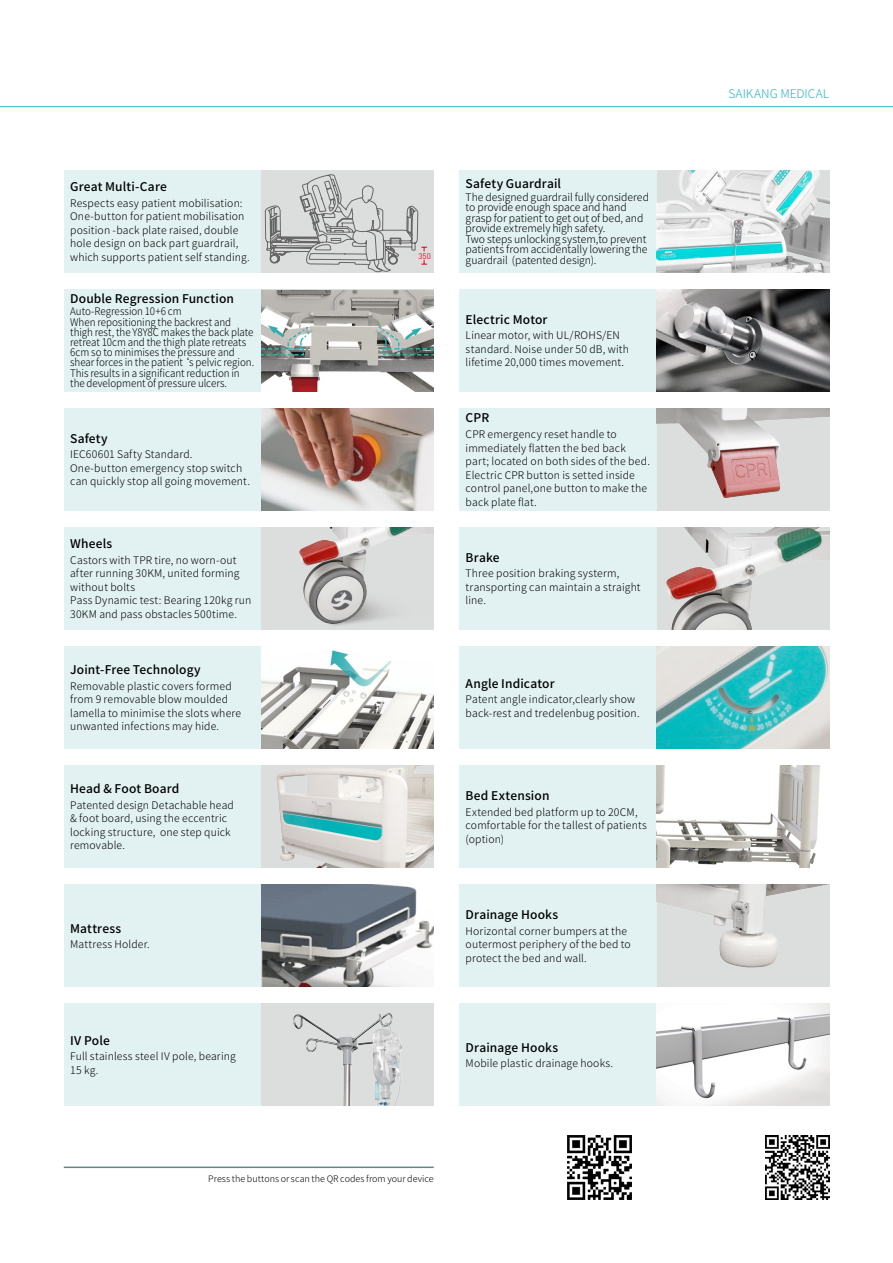
<style>
.page{position:relative;width:893px;height:1263px;background:#fff}
.page>*{position:absolute;margin:0;border:0;box-sizing:border-box;transform-origin:0 0}
.t1{font:500 12px "Noto Sans CJ Ksc";letter-spacing:.01em;color:#000}
.t2{font:300 12px "Noto Sans CJ Ksc";letter-spacing:.015em;color:#26b7bc}
.t3{font:300 10.5px/13.5px "Noto Sans CJ Ksc";letter-spacing:.015em;color:#000}
.t4{font:300 10.5px/10.2px "Noto Sans CJ Ksc";letter-spacing:-.005em;color:#000;scale:.94 1}
.t5{font:300 10.5px/10.5px "Noto Sans CJ Ksc";letter-spacing:-.005em;color:#000}
.t6{font:300 9px "Noto Sans CJ Ksc";color:#000}
.t7{font:7.95px "DIN";color:#d61418}
</style>
<div class="page">
<hr style="left:64px;top:1166px;width:370px;height:2px;background:#638786">
<hr style="left:0;top:106px;width:893px;height:1px;background:#26b7bc">
<img style="left:568px;top:1135px;width:63px;height:64px">
<div style="left:64px;top:170px;width:197px;height:102px;background:#e2f2f3"></div>
<div style="left:459px;top:527px;width:198px;height:102px;background:#e2f2f3"></div>
<div style="left:64px;top:884px;width:197px;height:102px;background:#e2f2f3"></div>
<div style="left:64px;top:408px;width:197px;height:102px;background:#e2f2f3"></div>
<div style="left:459px;top:289px;width:198px;height:102px;background:#e2f2f3"></div>
<div style="left:459px;top:408px;width:198px;height:102px;background:#e2f2f3"></div>
<div style="left:64px;top:765px;width:197px;height:102px;background:#e2f2f3"></div>
<div style="left:64px;top:646px;width:197px;height:102px;background:#e2f2f3"></div>
<div style="left:64px;top:1003px;width:197px;height:103px;background:#e2f2f3"></div>
<div style="left:64px;top:289px;width:197px;height:102px;background:#e2f2f3"></div>
<div style="left:459px;top:170px;width:198px;height:102px;background:#e2f2f3"></div>
<div style="left:459px;top:765px;width:198px;height:102px;background:#e2f2f3"></div>
<div style="left:459px;top:646px;width:198px;height:102px;background:#e2f2f3"></div>
<div style="left:459px;top:884px;width:198px;height:102px;background:#e2f2f3"></div>
<div style="left:459px;top:1003px;width:198px;height:103px;background:#e2f2f3"></div>
<div style="left:64px;top:527px;width:197px;height:102px;background:#e2f2f3"></div>
<img style="left:261px;top:408px;width:173px;height:102px">
<img style="left:657px;top:289px;width:172px;height:102px">
<div style="left:657px;top:408px;width:172px;height:102px;background:#dcdddd"></div>
<img style="left:657px;top:408px;width:172px;height:90px">
<div style="left:261px;top:765px;width:173px;height:102px;background:#dcdddd"></div>
<img style="left:276px;top:765px;width:158px;height:102px">
<div style="left:261px;top:1003px;width:173px;height:103px;background:#dcdddd"></div>
<img style="left:294px;top:1013px;width:107px;height:93px">
<img style="left:657px;top:170px;width:172px;height:102px">
<img style="left:657px;top:646px;width:172px;height:102px">
<div style="left:657px;top:884px;width:172px;height:102px;background:#dcdddd"></div>
<img style="left:657px;top:884px;width:172px;height:84px">
<img style="left:657px;top:1003px;width:172px;height:103px">
<div style="left:261px;top:527px;width:173px;height:102px;background:#dcdddd"></div>
<img style="left:299px;top:527px;width:131px;height:99px">
<img style="left:657px;top:527px;width:172px;height:102px">
<div style="left:261px;top:170px;width:173px;height:102px;background:#dcdddd"></div>
<img style="left:326px;top:272px;width:108px;height:1px">
<img style="left:326px;top:391px;width:108px;height:1px">
<svg style="left:265px;top:106px;width:154px;height:185px"></svg>
<svg style="left:421px;top:247px;width:6px;height:4px"></svg>
<svg style="left:421px;top:260px;width:6px;height:5px"></svg>
<img style="left:262px;top:291px;width:171px;height:100px">
<svg style="left:262px;top:325px;width:171px;height:31px;background:#b1b9b4"></svg>
<img style="left:261px;top:650px;width:172px;height:98px">
<img style="left:657px;top:765px;width:163px;height:102px">
<img style="left:261px;top:884px;width:173px;height:102px">
<img style="left:765px;top:1135px;width:64px;height:64px">
<p class="t1" style="left:70px;top:180px;width:98px">Great Multi-Care</p>
<p class="t3" style="left:70px;top:196px;width:181px">Respects easy patient mobilisation:<br>One-button for patient mobilisation position -back plate raised, double hole design on back part guardrail, which supports patient self standing.</p>
<p class="t1" style="left:70px;top:292px;width:165px">Double Regression Function</p>
<p class="t4" style="left:70px;top:307px;width:197px">Auto-Regression 10+6 cm<br>When repositioning the backrest and thigh rest, the Y8Y8C makes the back plate retreat 10cm and the thigh plate retreats 6cm so to minimises the pressure and shear forces in the patient‘s pelvic region.<br>This results in a significant reduction in the development of pressure ulcers.</p>
<p class="t1" style="left:70px;top:432px;width:39px">Safety</p>
<p class="t3" style="left:70px;top:448px;width:181px">IEC60601 Safty Standard.<br>One-button emergency stop switch can quickly stop all going movement.</p>
<p class="t1" style="left:70px;top:537px;width:44px">Wheels</p>
<p class="t3" style="left:70px;top:553px;width:183px">Castors with TPR tire, no worn-out after running 30KM, united forming without bolts<br>Pass Dynamic test: Bearing 120kg run<br>30KM and pass obstacles 500time.</p>
<p class="t1" style="left:70px;top:663px;width:132px">Joint-Free Technology</p>
<p class="t3" style="left:70px;top:679px;width:172px">Removable plastic covers formed from 9 removable blow moulded lamella to minimise the slots where unwanted infections may hide.</p>
<p class="t1" style="left:70px;top:782px;width:111px">Head &amp; Foot Board</p>
<p class="t3" style="left:70px;top:798px;width:165px">Patented design Detachable head &amp; foot board, using the eccentric locking structure, one step quick removable.</p>
<p class="t1" style="left:70px;top:921px;width:53px">Mattress</p>
<p class="t3" style="left:70px;top:938px;width:81px">Mattress Holder.</p>
<p class="t1" style="left:70px;top:1034px;width:41px">IV Pole</p>
<p class="t3" style="left:70px;top:1050px;width:167px">Full stainless steel IV pole, bearing<br>15 kg.</p>
<p class="t7" style="left:418px;top:251px;width:14px">350</p>
<p class="t1" style="left:466px;top:177px;width:97px">Safety Guardrail</p>
<p class="t5" style="left:466px;top:192px;width:185px">The designed guardrail fully considered to provide enough space and hand grasp for patient to get out of bed, and provide extremely high safety.<br>Two steps unlocking system,to prevent patients from accidentally lowering the guardrail (patented design).</p>
<p class="t1" style="left:466px;top:312px;width:83px">Electric Motor</p>
<p class="t3" style="left:466px;top:329px;width:165px">Linear motor, with UL/ROHS/EN standard. Noise under 50 dB, with lifetime 20,000 times movement.</p>
<p class="t1" style="left:466px;top:411px;width:25px">CPR</p>
<p class="t3" style="left:466px;top:428px;width:186px">CPR emergency reset handle to immediately flatten the bed back part; located on both sides of the bed.<br>Electric CPR button is setted inside control panel,one button to make the back plate flat.</p>
<p class="t1" style="left:466px;top:551px;width:36px">Brake</p>
<p class="t3" style="left:466px;top:567px;width:177px">Three position braking systerm, transporting can maintain a straight line.</p>
<p class="t1" style="left:466px;top:676px;width:90px">Angle Indicator</p>
<p class="t3" style="left:466px;top:693px;width:176px">Patent angle indicator,clearly show back-rest and tredelenbug position.</p>
<p class="t1" style="left:466px;top:789px;width:85px">Bed Extension</p>
<p class="t3" style="left:466px;top:805px;width:183px">Extended bed platform up to 20CM, comfortable for the tallest of patients (option)</p>
<p class="t1" style="left:466px;top:908px;width:94px">Drainage Hooks</p>
<p class="t3" style="left:466px;top:924px;width:167px">Horizontal corner bumpers at the outermost periphery of the bed to protect the bed and wall.</p>
<p class="t1" style="left:466px;top:1040px;width:94px">Drainage Hooks</p>
<p class="t3" style="left:466px;top:1057px;width:149px">Mobile plastic drainage hooks.</p>
<p class="t6" style="left:208px;top:1173px;width:227px">Press the buttons or scan the QR codes from your device</p>
<p class="t2" style="left:728px;top:87px;width:102px">Saikang m edical</p>
</div>
